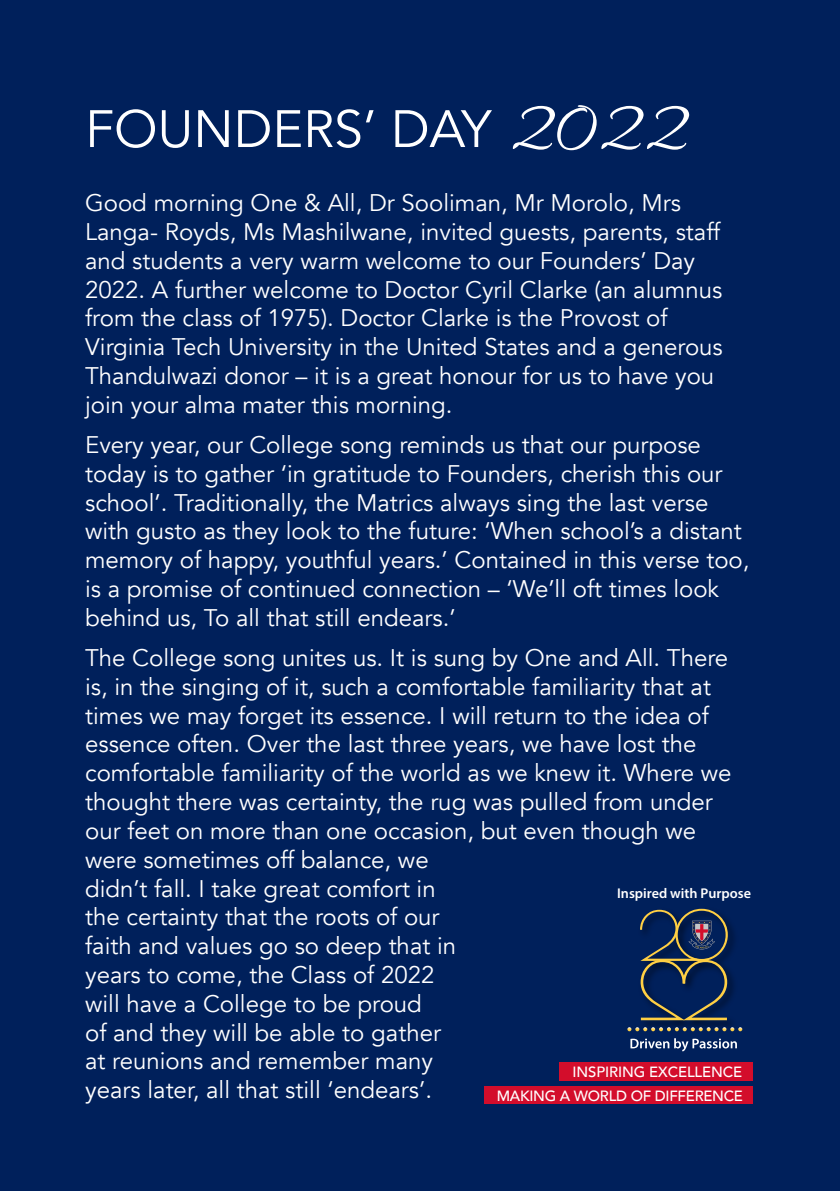
<style>
.page{position:relative;width:840px;height:1191px;background:#fff}
.page>*{position:absolute;margin:0;border:0;box-sizing:border-box;transform-origin:0 0}
.t1{font:78px "Allura";color:#fff}
.t2{font:52px "Avenir";color:#fff}
.t3{font:24px/28.8px "Avenir";color:#fff}
.t4{font:500 14.8px/24.2px "Avenir";letter-spacing:-.02em;color:#fff;text-align:right}
.t5{font:600 14.2px "Myriad Pro";color:#fff}
</style>
<div class="page">
<div style="left:0;top:0;width:839px;height:1191px;background:#00205b"></div>
<img style="left:636px;top:921px;width:104px;height:111px">
<svg style="left:639px;top:908px;width:88px;height:112px"></svg>
<svg style="left:630px;top:1038px;width:106px;height:13px"></svg>
<svg style="left:627px;top:1027px;width:114px;height:4px"></svg>
<div style="left:559px;top:1061px;width:193px;height:19px;background:#d30d2b"></div>
<div style="left:483px;top:1086px;width:269px;height:18px;background:#d30d2b"></div>
<p class="t2" style="left:85px;top:98px;width:407px">FOUNDERS’ DAY</p>
<p class="t1" style="left:508px;top:85px;width:181px">2022</p>
<p class="t3" style="left:85px;top:189px;width:639px">Good morning One &amp; All, Dr Sooliman, Mr Morolo, Mrs Langa- Royds, Ms Mashilwane, invited guests, parents, staff and students a very warm welcome to our Founders’ Day 2022. A further welcome to Doctor Cyril Clarke (an alumnus from the class of 1975). Doctor Clarke is the Provost of Virginia Tech University in the United States and a generous Thandulwazi donor – it is a great honour for us to have you join your alma mater this morning.</p>
<p class="t3" style="left:85px;top:431px;width:665px">Every year, our College song reminds us that our purpose today is to gather ‘in gratitude to Founders, cherish this our school’. Traditionally, the Matrics always sing the last verse with gusto as they look to the future: ‘When school’s a distant memory of happy, youthful years.’ Contained in this verse too, is a promise of continued connection – ‘We’ll oft times look behind us, To all that still endears.’</p>
<p class="t3" style="left:85px;top:644px;width:647px">The College song unites us. It is sung by One and All. There is, in the singing of it, such a comfortable familiarity that at times we may forget its essence. I will return to the idea of essence often. Over the last three years, we have lost the comfortable familiarity of the world as we knew it. Where we thought there was certainty, the rug was pulled from under our feet on more than one occasion, but even though we were sometimes off balance, we<br>didn’t fall. I take great comfort in<br>the certainty that the roots of our<br>faith and values go so deep that in<br>years to come, the Class of 2022<br>will have a College to be proud<br>of and they will be able to gather<br>at reunions and remember many<br>years later, all that still ‘endears’.</p>
<p class="t5" style="left:616px;top:884px;width:135px">Inspired with Purpose</p>
<p class="t4" style="left:496px;top:1058px;width:248px">INSPIRING EXCELLENCE<br>MAKING A WORLD OF DIFFERENCE</p>
</div>
